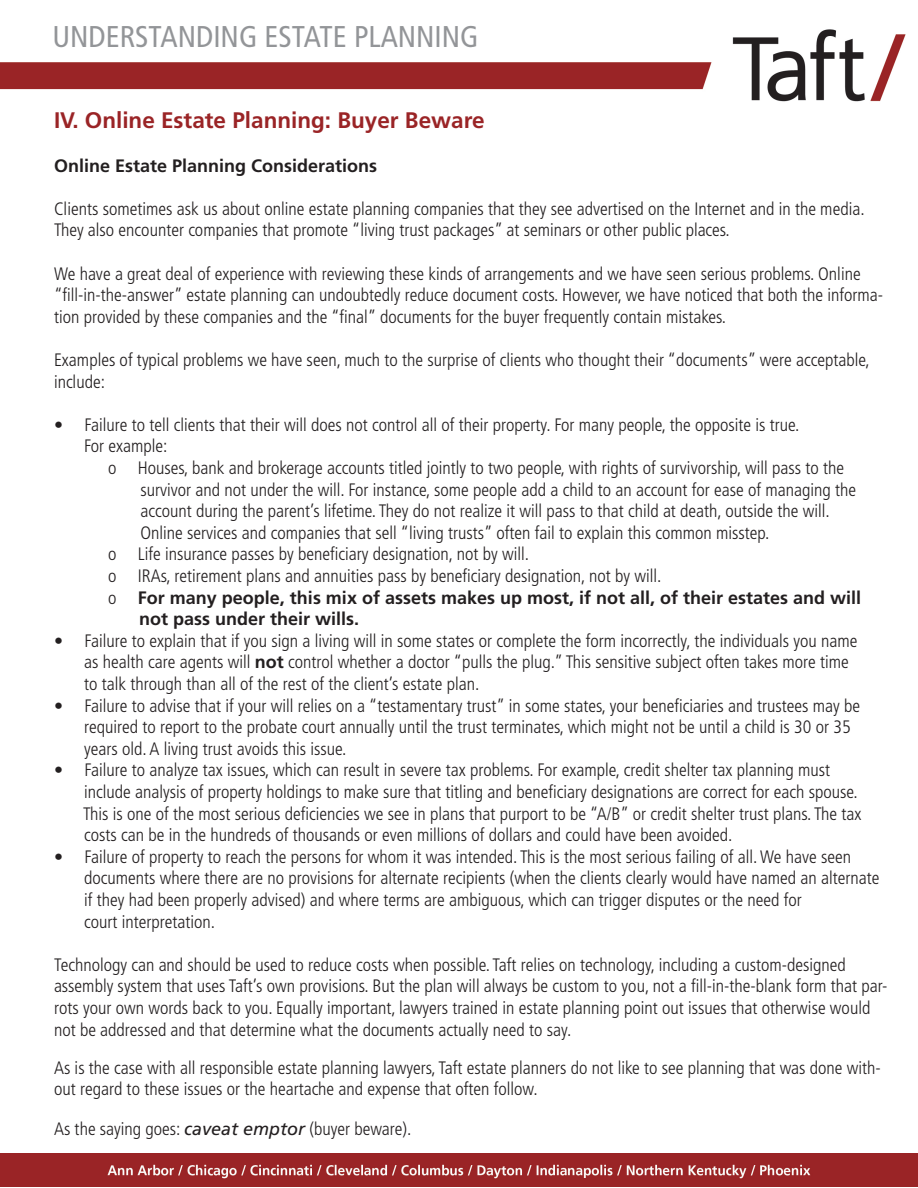
<style>
.page{position:relative;width:918px;height:1188px;background:#fff}
.page>*{position:absolute;margin:0;border:0;box-sizing:border-box;transform-origin:0 0}
.t1{font:condensed 30px "Frutiger LT Std";color:#939598}
.t2{font:700 22.5px "Frutiger LT Std";color:#9a2426}
.t3{font:300 condensed 18px/21.6px "Frutiger LT Std";color:#231f20}
.t4{font:700 18px "Frutiger LT Std";color:#231f20}
.s1{font-weight:300;font-stretch:condensed}
.s2{font-weight:700;font-stretch:normal}
.s3{font-weight:400;font-style:italic;font-stretch:normal}
</style>
<div class="page">
<img style="left:0;top:29px;width:906px;height:73px">
<img style="left:0;top:1153px;width:918px;height:33px">
<h1 class="t1" style="left:52px;top:19px;width:428px">UNDERSTANDING ESTATE PLANNING</h1>
<p class="t2" style="left:54px;top:107px;width:432px">IV. Online Estate Planning: Buyer Beware</p>
<p class="t4" style="left:54px;top:155px;width:325px">Online Estate Planning Considerations</p>
<p class="t3" style="left:54px;top:198px;width:812px">Clients sometimes ask us about online estate planning companies that they see advertised on the Internet and in the media.<br>They also encounter companies that promote “living trust packages” at seminars or other public places.</p>
<p class="t3" style="left:54px;top:263px;width:831px">We have a great deal of experience with reviewing these kinds of arrangements and we have seen serious problems. Online “fill-in-the-answer” estate planning can undoubtedly reduce document costs. However, we have noticed that both the informa&shy;tion provided by these companies and the “final” documents for the buyer frequently contain mistakes.</p>
<p class="t3" style="left:54px;top:349px;width:817px">Examples of typical problems we have seen, much to the surprise of clients who thought their “documents” were acceptable, include:</p>
<p class="t3" style="left:54px;top:414px;width:747px">• Failure to tell clients that their will does not control all of their property. For many people, the opposite is true.</p>
<p class="t3" style="left:84px;top:436px;width:85px">For example:</p>
<p class="t3" style="left:108px;top:457px;width:738px">o Houses, bank and brokerage accounts titled jointly to two people, with rights of survivorship, will pass to the</p>
<p class="t3" style="left:140px;top:479px;width:717px">survivor and not under the will. For instance, some people add a child to an account for ease of managing the</p>
<p class="t3" style="left:140px;top:501px;width:691px">account during the parent’s lifetime. They do not realize it will pass to that child at death, outside the will.</p>
<p class="t3" style="left:140px;top:522px;width:631px">Online services and companies that sell “living trusts” often fail to explain this common misstep.</p>
<p class="t3" style="left:108px;top:544px;width:423px">o Life insurance passes by beneficiary designation, not by will.</p>
<p class="t3" style="left:108px;top:565px;width:555px">o IRAs, retirement plans and annuities pass by beneficiary designation, not by will.</p>
<p class="t4" style="left:108px;top:587px;width:755px"><span class="s1">o</span> For many people, this mix of assets makes up most, if not all, of their estates and will</p>
<p class="t4" style="left:139px;top:608px;width:222px">not pass under their wills.</p>
<p class="t3" style="left:54px;top:630px;width:805px">• Failure to explain that if you sign a living will in some states or complete the form incorrectly, the individuals you name</p>
<p class="t3" style="left:84px;top:652px;width:766px">as health care agents will <span class="s2">not</span> control whether a doctor “pulls the plug.” This sensitive subject often takes more time</p>
<p class="t3" style="left:84px;top:673px;width:397px">to talk through than all of the rest of the client’s estate plan.</p>
<p class="t3" style="left:54px;top:695px;width:808px">• Failure to advise that if your will relies on a “testamentary trust” in some states, your beneficiaries and trustees may be</p>
<p class="t3" style="left:84px;top:717px;width:768px">required to report to the probate court annually until the trust terminates, which might not be until a child is 30 or 35</p>
<p class="t3" style="left:84px;top:738px;width:264px">years old. A living trust avoids this issue.</p>
<p class="t3" style="left:54px;top:760px;width:778px">• Failure to analyze tax issues, which can result in severe tax problems. For example, credit shelter tax planning must</p>
<p class="t3" style="left:84px;top:781px;width:775px">include analysis of property holdings to make sure that titling and beneficiary designations are correct for each spouse.</p>
<p class="t3" style="left:83px;top:803px;width:780px">This is one of the most serious deficiencies we see in plans that purport to be “A/B” or credit shelter trust plans. The tax</p>
<p class="t3" style="left:84px;top:825px;width:650px">costs can be in the hundreds of thousands or even millions of dollars and could have been avoided.</p>
<p class="t3" style="left:54px;top:846px;width:799px">• Failure of property to reach the persons for whom it was intended. This is the most serious failing of all. We have seen</p>
<p class="t3" style="left:84px;top:868px;width:797px">documents where there are no provisions for alternate recipients (when the clients clearly would have named an alternate</p>
<p class="t3" style="left:84px;top:889px;width:719px">if they had been properly advised) and where terms are ambiguous, which can trigger disputes or the need for</p>
<p class="t3" style="left:84px;top:911px;width:133px">court interpretation.</p>
<p class="t3" style="left:54px;top:954px;width:835px">Technology can and should be used to reduce costs when possible. Taft relies on technology, including a custom-designed assembly system that uses Taft’s own provisions. But the plan will always be custom to you, not a fill-in-the-blank form that par&shy;rots your own words back to you. Equally important, lawyers trained in estate planning point out issues that otherwise would not be addressed and that determine what the documents actually need to say.</p>
<p class="t3" style="left:54px;top:1057px;width:828px">As is the case with all responsible estate planning lawyers, Taft estate planners do not like to see planning that was done with&shy;out regard to these issues or the heartache and expense that often follow.</p>
<p class="t3" style="left:54px;top:1118px;width:359px">As the saying goes: <span class="s3">caveat emptor</span> (buyer beware).</p>
</div>
